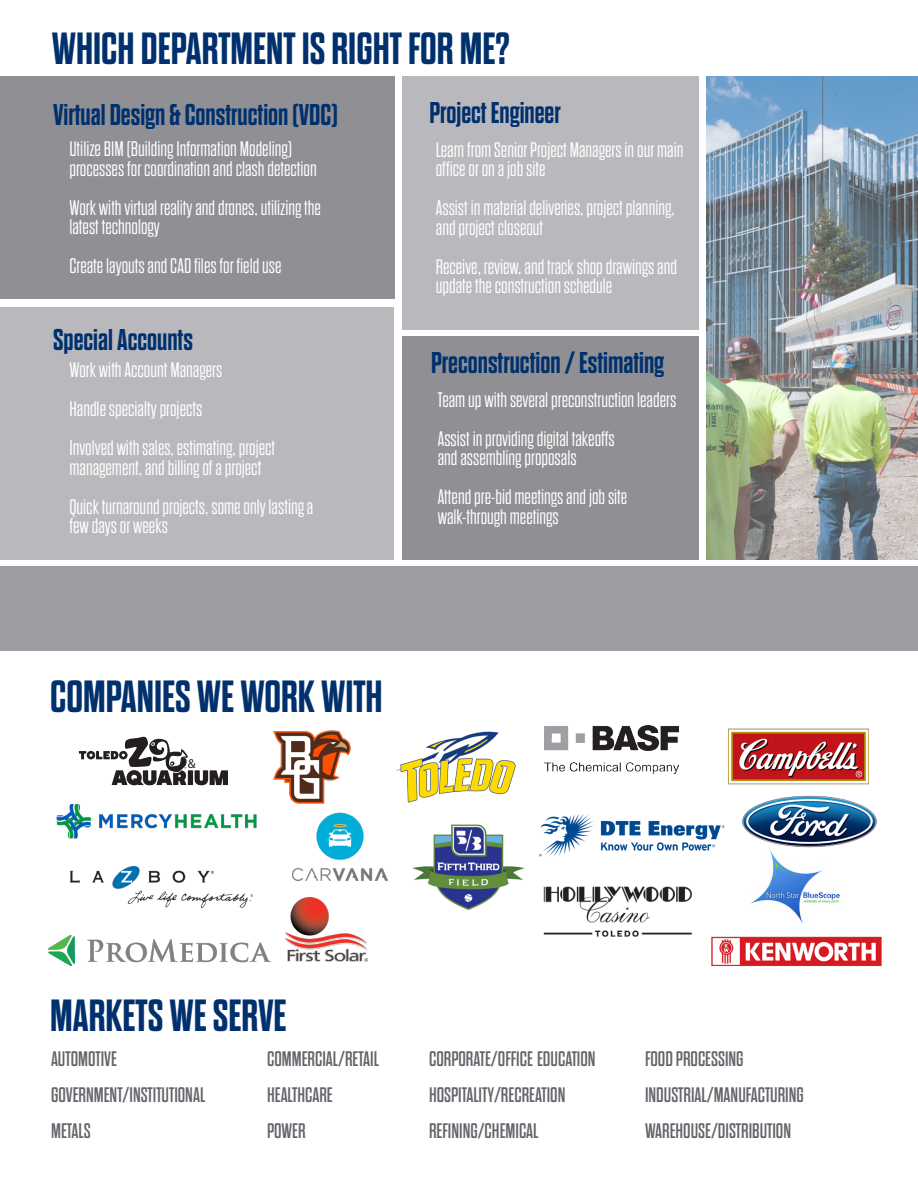
<style>
.page{position:relative;width:918px;height:1188px;background:#fff}
.page>*{position:absolute;margin:0;border:0;box-sizing:border-box;transform-origin:0 0}
.Headline{font:700 45px "Dharma Gothic E";color:#00306d}
.Headline-2{font:700 30px "Dharma Gothic E";color:#00306d}
.t1{font:300 21px/19.5px "Dharma Gothic E";color:#fff}
.t2{font:21px "Dharma Gothic E";color:#63656a}
.t3{font:13.05px "Myriad Pro";color:#231f20}
</style>
<div class="page">
<div style="left:0;top:77px;width:394px;height:222px;background:#909094"></div>
<div style="left:0;top:566px;width:918px;height:84px;background:#9e9ea2"></div>
<div style="left:402px;top:77px;width:297px;height:253px;background:#b9b8bc"></div>
<div style="left:402px;top:336px;width:297px;height:224px;background:#909094"></div>
<div style="left:0;top:307px;width:394px;height:253px;background:#b9b8bc"></div>
<img style="left:711px;top:936px;width:171px;height:30px">
<img style="left:728px;top:728px;width:141px;height:55px">
<img style="left:728px;top:783px;width:149px;height:60px">
<img style="left:70px;top:866px;width:182px;height:41px">
<img style="left:56px;top:804px;width:201px;height:35px">
<img style="left:396px;top:732px;width:120px;height:70px">
<img style="left:273px;top:731px;width:78px;height:72px">
<img style="left:544px;top:726px;width:135px;height:48px">
<img style="left:48px;top:935px;width:222px;height:31px">
<img style="left:543px;top:886px;width:149px;height:51px">
<img style="left:539px;top:807px;width:200px;height:50px">
<svg style="left:79px;top:736px;width:149px;height:49px"></svg>
<img style="left:412px;top:824px;width:112px;height:86px">
<img style="left:293px;top:812px;width:95px;height:70px">
<img style="left:707px;top:77px;width:211px;height:483px">
<img style="left:286px;top:898px;width:82px;height:63px">
<img style="left:750px;top:843px;width:96px;height:81px">
<p class="Headline" style="left:52px;top:26px;width:459px">WHICH DEPARTMENT IS RIGHT FOR ME?</p>
<p class="Headline-2" style="left:430px;top:98px;width:133px">Project Engineer</p>
<p class="t1" style="left:436px;top:140px;width:249px">Learn from Senior Project Managers in our main office or on a job site</p>
<p class="t1" style="left:436px;top:199px;width:240px">Assist in material deliveries, project planning, and project closeout</p>
<p class="t1" style="left:436px;top:257px;width:243px">Receive, review, and track shop drawings and update the construction schedule</p>
<p class="Headline-2" style="left:53px;top:99px;width:286px">Virtual Design &amp; Construction (VDC)</p>
<p class="t1" style="left:69px;top:140px;width:249px">Utilize BIM (Building Information Modeling) processes for coordination and clash detection</p>
<p class="t1" style="left:69px;top:198px;width:253px">Work with virtual reality and drones, utilizing the latest technology</p>
<p class="t1" style="left:69px;top:257px;width:214px">Create layouts and CAD files for field use</p>
<p class="Headline-2" style="left:53px;top:324px;width:141px">Special Accounts</p>
<p class="t1" style="left:69px;top:361px;width:154px">Work with Account Managers</p>
<p class="t1" style="left:69px;top:400px;width:134px">Handle specialty projects</p>
<p class="t1" style="left:69px;top:439px;width:207px">Involved with sales, estimating, project management, and billing of a project</p>
<p class="t1" style="left:69px;top:497px;width:246px">Quick turnaround projects, some only lasting a few days or weeks</p>
<p class="Headline-2" style="left:431px;top:348px;width:235px">Preconstruction / Estimating</p>
<p class="t1" style="left:438px;top:390px;width:240px">Team up with several preconstruction leaders</p>
<p class="t1" style="left:438px;top:429px;width:179px">Assist in providing digital takeoffs</p>
<p class="t1" style="left:438px;top:449px;width:140px">and assembling proposals</p>
<p class="t1" style="left:438px;top:488px;width:191px">Attend pre-bid meetings and job site</p>
<p class="t1" style="left:438px;top:507px;width:122px">walk-through meetings</p>
<p class="Headline" style="left:50px;top:673px;width:334px">COMPANIES WE WORK WITH</p>
<p class="t3" style="left:188px;top:755px;width:9px">&amp;</p>
<p class="Headline" style="left:50px;top:992px;width:238px">MARKETS WE SERVE</p>
<p class="t2" style="left:51px;top:1049px;width:67px">AUTOMOTIVE</p>
<p class="t2" style="left:267px;top:1049px;width:113px">COMMERCIAL/RETAIL</p>
<p class="t2" style="left:429px;top:1049px;width:168px">CORPORATE/OFFICE EDUCATION</p>
<p class="t2" style="left:645px;top:1049px;width:100px">FOOD PROCESSING</p>
<p class="t2" style="left:51px;top:1085px;width:156px">GOVERNMENT/INSTITUTIONAL</p>
<p class="t2" style="left:267px;top:1085px;width:67px">HEALTHCARE</p>
<p class="t2" style="left:429px;top:1085px;width:138px">HOSPITALITY/RECREATION</p>
<p class="t2" style="left:645px;top:1085px;width:160px">INDUSTRIAL/MANUFACTURING</p>
<p class="t2" style="left:51px;top:1121px;width:41px">METALS</p>
<p class="t2" style="left:267px;top:1121px;width:40px">POWER</p>
<p class="t2" style="left:429px;top:1121px;width:111px">REFINING/CHEMICAL</p>
<p class="t2" style="left:645px;top:1121px;width:148px">WAREHOUSE/DISTRIBUTION</p>
</div>
